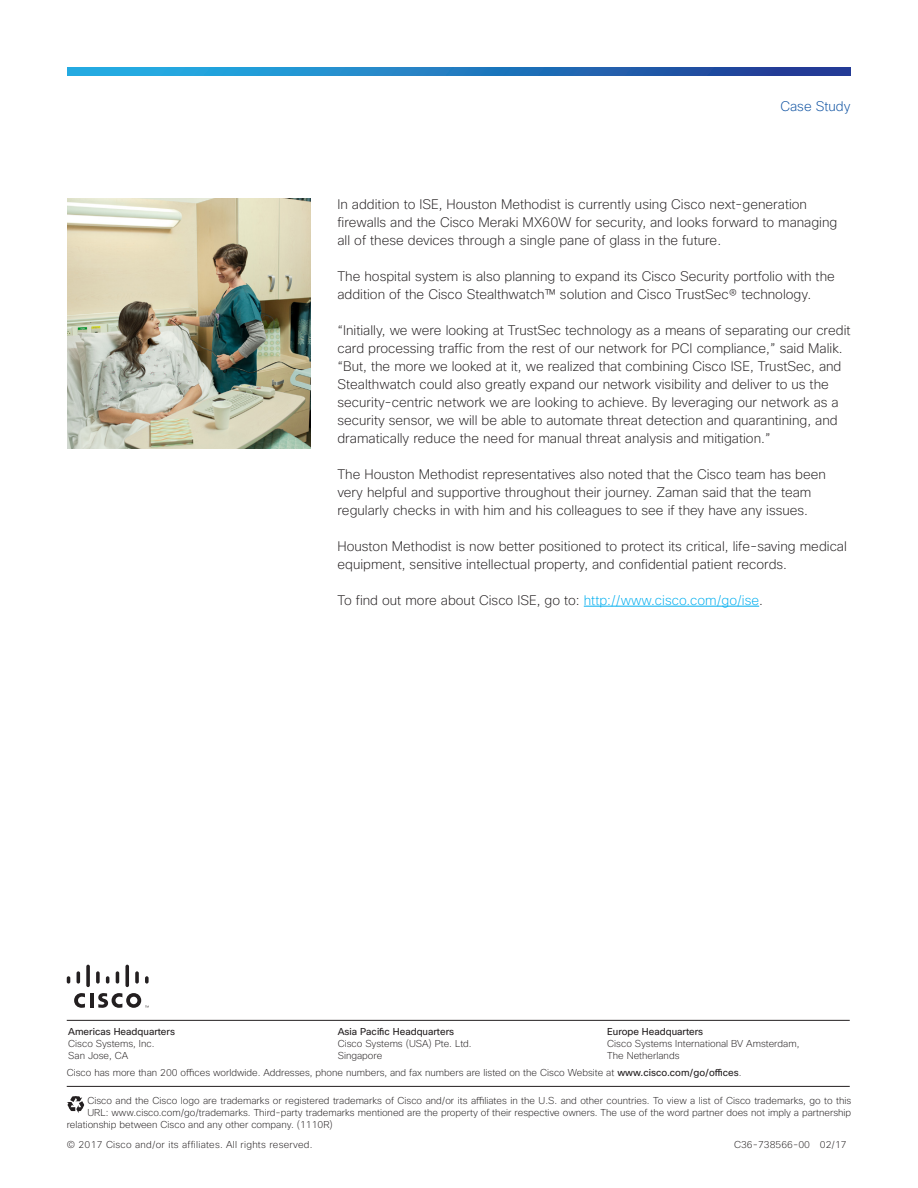
<style>
.page{position:relative;width:918px;height:1188px;background:#fff}
.page>*{position:absolute;margin:0;border:0;box-sizing:border-box;transform-origin:0 0}
.Body_1{font:200 13.5px/18px "Cisco Sans";color:#231f20}
.Page_head_2{font:200 13.5px "Cisco Sans";color:#0a4fa0}
.t1{font:200 9.75px/12px "Cisco Sans";color:#231f20}
.t2{font:200 9.75px "Cisco Sans";letter-spacing:.025em;color:#231f20}
.t3{font:9.75px "Cisco Sans";color:#231f20}
.s1{color:#00aeef}
.s2{font-weight:400}
</style>
<div class="page">
<svg style="left:68px;top:68px;width:782px;height:8px;background:#2278be"></svg>
<hr style="left:67px;top:1020px;width:783px;height:1px;background:#231f20">
<hr style="left:67px;top:1086px;width:783px;height:1px;background:#231f20">
<svg style="left:67px;top:1096px;width:17px;height:17px"></svg>
<hr style="left:90px;top:993px;width:3px;height:15px;background:#231f20">
<svg style="left:74px;top:993px;width:11px;height:15px"></svg>
<svg style="left:67px;top:976px;width:3px;height:8px"></svg>
<svg style="left:77px;top:971px;width:3px;height:13px"></svg>
<svg style="left:86px;top:965px;width:4px;height:22px"></svg>
<svg style="left:96px;top:971px;width:4px;height:13px"></svg>
<svg style="left:106px;top:976px;width:3px;height:8px"></svg>
<svg style="left:116px;top:971px;width:3px;height:13px"></svg>
<svg style="left:125px;top:965px;width:4px;height:22px"></svg>
<svg style="left:135px;top:971px;width:4px;height:13px"></svg>
<svg style="left:145px;top:976px;width:4px;height:8px"></svg>
<svg style="left:98px;top:993px;width:51px;height:15px"></svg>
<hr style="left:584px;top:606px;width:175px;height:1px;background:#00aeef">
<img style="left:68px;top:198px;width:242px;height:251px">
<p class="Page_head_2" style="left:780px;top:98px;width:72px">Case Study</p>
<p class="Body_1" style="left:338px;top:195px;width:501px">In addition to ISE, Houston Methodist is currently using Cisco next-generation firewalls and the Cisco Meraki MX60W for security, and looks forward to managing all of these devices through a single pane of glass in the future.</p>
<p class="Body_1" style="left:338px;top:267px;width:499px">The hospital system is also planning to expand its Cisco Security portfolio with the addition of the Cisco Stealthwatch™ solution and Cisco TrustSec® technology.</p>
<p class="Body_1" style="left:338px;top:321px;width:515px">“Initially, we were looking at TrustSec technology as a means of separating our credit card processing traffic from the rest of our network for PCI compliance,” said Malik. “But, the more we looked at it, we realized that combining Cisco ISE, TrustSec, and Stealthwatch could also greatly expand our network visibility and deliver to us the security-centric network we are looking to achieve. By leveraging our network as a security sensor, we will be able to automate threat detection and quarantining, and dramatically reduce the need for manual threat analysis and mitigation.”</p>
<p class="Body_1" style="left:338px;top:465px;width:490px">The Houston Methodist representatives also noted that the Cisco team has been very helpful and supportive throughout their journey. Zaman said that the team regularly checks in with him and his colleagues to see if they have any issues.</p>
<p class="Body_1" style="left:338px;top:537px;width:511px">Houston Methodist is now better positioned to protect its critical, life-saving medical equipment, sensitive intellectual property, and confidential patient records.</p>
<p class="Body_1" style="left:338px;top:591px;width:427px">To find out more about Cisco ISE, go to: <span class="s1">http://www.cisco.com/go/ise</span>.</p>
<p class="t3" style="left:68px;top:1025px;width:108px">Americas Headquarters</p>
<p class="t1" style="left:68px;top:1038px;width:88px">Cisco Systems, Inc.<br>San Jose, CA</p>
<p class="t3" style="left:338px;top:1025px;width:118px">Asia Pacific Headquarters</p>
<p class="t1" style="left:338px;top:1038px;width:135px">Cisco Systems (USA) Pte. Ltd.<br>Singapore</p>
<p class="t1" style="left:607px;top:1026px;width:194px"><span class="s2">Europe Headquarters<br></span>Cisco Systems International BV Amsterdam,<br>The Netherlands</p>
<p class="t1" style="left:67px;top:1067px;width:676px">Cisco has more than 200 offices worldwide. Addresses, phone numbers, and fax numbers are listed on the Cisco Website at <span class="s2">www.cisco.com/go/offices</span>.</p>
<p class="t1" style="left:87px;top:1095px;width:765px">Cisco and the Cisco logo are trademarks or registered trademarks of Cisco and/or its affiliates in the U.S. and other countries. To view a list of Cisco trademarks, go to this</p>
<p class="t1" style="left:87px;top:1107px;width:765px">URL: www.cisco.com/go/trademarks. Third-party trademarks mentioned are the property of their respective owners. The use of the word partner does not imply a partnership</p>
<p class="t1" style="left:67px;top:1119px;width:268px">relationship between Cisco and any other company. (1110R)</p>
<p class="t2" style="left:67px;top:1138px;width:247px">© 2017 Cisco and/or its affiliates. All rights reserved.</p>
<p class="t1" style="left:734px;top:1138px;width:114px">C36-738566-00 02/17</p>
</div>
